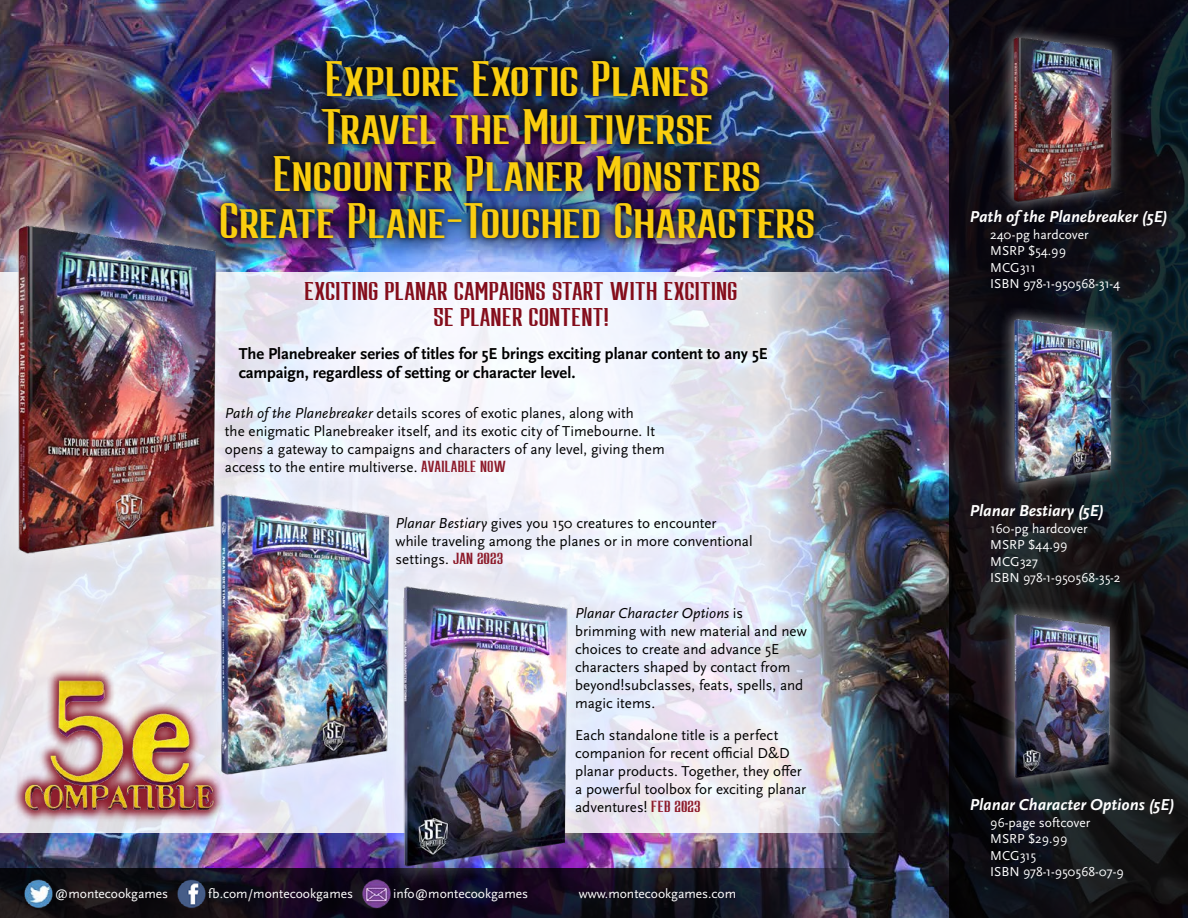
<style>
.page{position:relative;width:1188px;height:918px;background:#fff}
.page>*{position:absolute;margin:0;border:0;box-sizing:border-box;transform-origin:0 0}
.t1{font:46.5px/47.2px "Morington";color:#face0f;text-align:center}
.t2{font:24px/25.5px "Morington";letter-spacing:.005em;color:#840d1b;text-align:center}
.t3{font:700 16.5px/19.5px "Scala Sans OT";letter-spacing:-.005em;color:#000}
.t4{font:italic 700 16.5px "Scala Sans OT";color:#fff}
.t5{font:15px/18px "Scala Sans OT";color:#000}
.t6{font:13.5px/16.5px "Scala Sans OT";color:#fff}
.s1{font-style:italic}
.s2{font-family:"Morington";color:#8c1828}
</style>
<div class="page">
<img style="left:0;top:0;width:949px;height:918px">
<svg style="left:949px;top:0;width:239px;height:918px;background:#121419"></svg>
<svg style="left:0;top:868px;width:875px;height:50px;background:#171321"></svg>
<img style="left:21px;top:876px;width:34px;height:34px">
<img style="left:174px;top:876px;width:34px;height:34px">
<img style="left:359px;top:876px;width:34px;height:34px">
<img style="left:0;top:272px;width:888px;height:561px">
<div style="left:998px;top:23px;width:128px;height:192px;background:#0b0910"></div>
<img style="left:972px;top:30px;width:181px;height:180px">
<div style="left:999px;top:305px;width:127px;height:192px;background:#fff;opacity:.58"></div>
<img style="left:972px;top:312px;width:181px;height:174px">
<div style="left:999px;top:600px;width:125px;height:191px;background:#fff;opacity:.58"></div>
<img style="left:972px;top:606px;width:181px;height:175px">
<div style="left:0;top:204px;width:238px;height:369px;background:#fff;opacity:.75"></div>
<img style="left:14px;top:210px;width:211px;height:361px">
<div style="left:196px;top:36px;width:642px;height:228px;background:#000;opacity:.89"></div>
<div style="left:230px;top:273px;width:546px;height:118px;background:#fff;opacity:.75"></div>
<div style="left:12px;top:668px;width:214px;height:155px;background:#8c1828;opacity:.98"></div>
<img style="left:18px;top:678px;width:203px;height:134px">
<div style="left:196px;top:470px;width:217px;height:327px;background:#fff;opacity:.58"></div>
<img style="left:206px;top:482px;width:190px;height:298px">
<div style="left:378px;top:562px;width:213px;height:327px;background:#fff;opacity:.58"></div>
<img style="left:387px;top:573px;width:188px;height:298px">
<h1 class="t1" style="left:219px;top:56px;width:598px">Explore Exotic Planes<br>Travel the Multiverse<br>Encounter Planer Monsters<br>Create Plane-Touched Characters</h1>
<h2 class="t2" style="left:305px;top:279px;width:435px">EXCITING PLANAR CAMPAIGNS START WITH EXCITING<br>5E PLANER CONTENT!</h2>
<p class="t3" style="left:239px;top:344px;width:531px">The Planebreaker series of titles for 5E brings exciting planar content to any 5E campaign, regardless of setting or character level.</p>
<p class="t5" style="left:225px;top:405px;width:441px"><span class="s1">Path of the Planebreaker</span> details scores of exotic planes, along with<br>the enigmatic Planebreaker itself, and its exotic city of Timebourne. It opens a gateway to campaigns and characters of any level, giving them access to the entire multiverse. <span class="s2">AVAILABLE NOW</span></p>
<p class="t5" style="left:396px;top:514px;width:359px"><span class="s1">Planar Bestiary</span> gives you 150 creatures to encounter while traveling among the planes or in more conventional settings. <span class="s2">JAN 2023</span></p>
<p class="t5" style="left:575px;top:605px;width:233px"><span class="s1">Planar Character Options</span> is brimming with new material and new choices to create and advance 5E characters shaped by contact from beyond!subclasses, feats, spells, and magic items.</p>
<p class="t5" style="left:575px;top:726px;width:233px">Each standalone title is a perfect companion for recent official D&amp;D planar products. Together, they offer a powerful toolbox for exciting planar adventures! <span class="s2">FEB 2023</span></p>
<p class="t6" style="left:55px;top:886px;width:115px">@montecookgames</p>
<p class="t6" style="left:208px;top:886px;width:147px">fb.com/montecookgames</p>
<p class="t6" style="left:393px;top:886px;width:137px">info@montecookgames</p>
<p class="t6" style="left:579px;top:886px;width:159px">www.montecookgames.com</p>
<p class="t4" style="left:970px;top:208px;width:199px">Path of the Planebreaker (5E)</p>
<p class="t6" style="left:990px;top:227px;width:131px">240-pg hardcover<br>MSRP $54.99<br>MCG311<br>ISBN 978-1-950568-31-4</p>
<p class="t4" style="left:970px;top:502px;width:135px">Planar Bestiary (5E)</p>
<p class="t6" style="left:990px;top:521px;width:132px">160-pg hardcover<br>MSRP $44.99<br>MCG327<br>ISBN 978-1-950568-35-2</p>
<p class="t4" style="left:970px;top:796px;width:206px">Planar Character Options (5E)</p>
<p class="t6" style="left:990px;top:815px;width:135px">96-page softcover<br>MSRP $29.99<br>MCG315<br>ISBN 978-1-950568-07-9</p>
</div>
